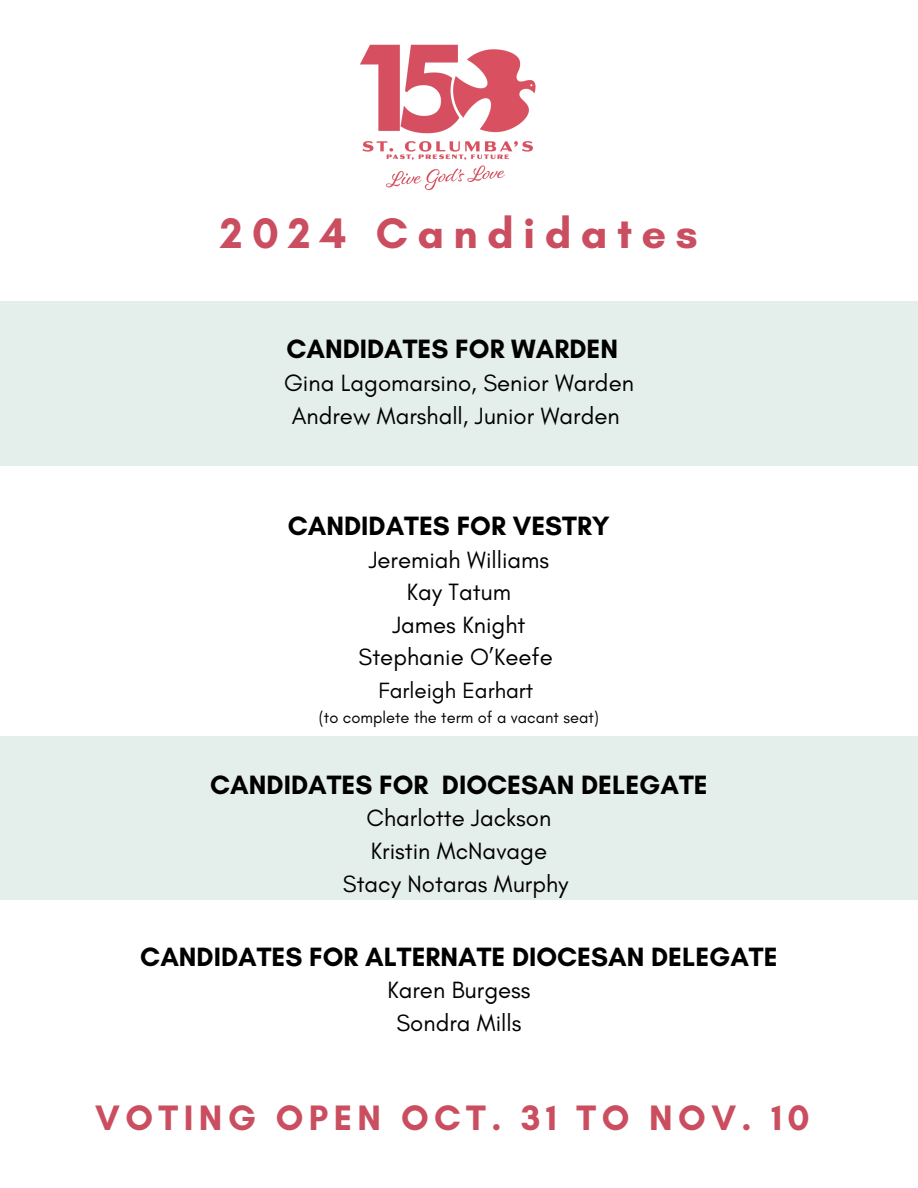
<style>
.page{position:relative;width:918px;height:1188px;background:#fff}
.page>*{position:absolute;margin:0;border:0;box-sizing:border-box;transform-origin:0 0}
.t1{font:700 43.5px "Glacial Indifference";letter-spacing:.215em;color:#ca4e5f}
.t2{font:700 36px "Glacial Indifference";letter-spacing:.15em;color:#ca4e5f}
.t3{font:700 27px "Glacial Indifference";color:#000}
.t4{font:24px/32.7px "Glacial Indifference";color:#000;text-align:center}
.t5{font:22.5px "Glacial Indifference";color:#000}
.t6{font:16.5px "Glacial Indifference";color:#000}
</style>
<div class="page">
<div style="left:0;top:301px;width:918px;height:165px;background:#e4eeea"></div>
<div style="left:0;top:736px;width:918px;height:164px;background:#e4eeea"></div>
<img style="left:360px;top:44px;width:176px;height:147px">
<h1 class="t1" style="left:220px;top:206px;width:479px">2024 Candidates</h1>
<p class="t3" style="left:286px;top:332px;width:333px">CANDIDATES FOR WARDEN</p>
<p class="t4" style="left:284px;top:367px;width:351px">Gina Lagomarsino, Senior Warden<br>Andrew Marshall, Junior Warden</p>
<p class="t3" style="left:288px;top:509px;width:324px">CANDIDATES FOR VESTRY</p>
<p class="t4" style="left:359px;top:544px;width:196px">Jeremiah Williams<br>Kay Tatum<br>James Knight<br>Stephanie O’Keefe</p>
<p class="t5" style="left:379px;top:678px;width:156px">Farleigh Earhart</p>
<p class="t6" style="left:319px;top:708px;width:282px">(to complete the term of a vacant seat)</p>
<p class="t3" style="left:210px;top:768px;width:499px">CANDIDATES FOR DIOCESAN DELEGATE</p>
<p class="t4" style="left:343px;top:802px;width:227px">Charlotte Jackson<br>Kristin McNavage<br>Stacy Notaras Murphy</p>
<p class="t3" style="left:140px;top:940px;width:639px">CANDIDATES FOR ALTERNATE DIOCESAN DELEGATE</p>
<p class="t4" style="left:387px;top:975px;width:145px">Karen Burgess<br>Sondra Mills</p>
<h2 class="t2" style="left:95px;top:1095px;width:716px">VOTING OPEN OCT. 31 TO NOV. 10</h2>
</div>
